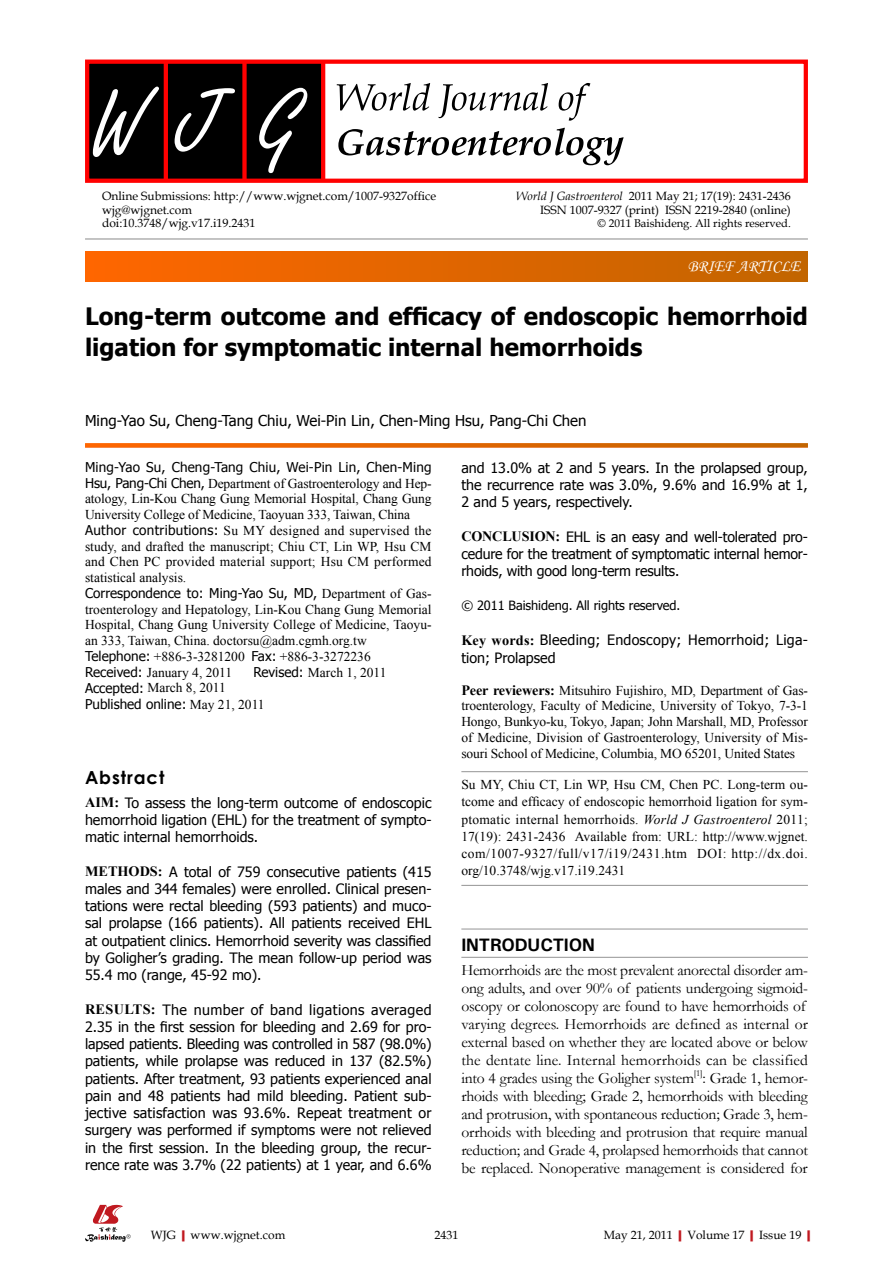
<style>
.page{position:relative;width:893px;height:1263px;background:#fff}
.page>*{position:absolute;margin:0;border:0;box-sizing:border-box;transform-origin:0 0}
.t1{font:700 24px/31.5px "Tahoma";color:#000}
.t2{font:700 18px "Univers";letter-spacing:-.01em;color:#000}
.t3{font:700 18px "Century Gothic";letter-spacing:.05em;color:#000}
.t4{font:16.5px "Monotype Corsiva";color:#fff}
.t5{font:15.75px/18px "Garamond";letter-spacing:-.015em;color:#000}
.t6{font:15px "Tahoma";color:#000}
.t7{font:14.25px/17.2px "Tahoma";color:#000;text-align:justify}
.t8{font:13.5px/15.8px "Times New Roman";color:#000}
.t9{font:13.5px "Tahoma";color:#000}
.t10{font:12.75px "Tahoma";letter-spacing:-.005em;color:#000}
.t11{font:12px/13.5px "Book Antiqua";color:#000;text-align:right}
.t12{font:11.25px "Book Antiqua";color:#000}
.t13{font:9.15px "Garamond";color:#000}
.s1{font-style:italic}
.s2{font-family:"Tahoma"}
.s3{font-family:"Times New Roman"}
.s4{font-family:"Times New Roman";font-weight:700}
.s5{font-weight:700;font-size:14.25px}
.s6{font-weight:700;color:#c01920}
</style>
<div class="page">
<div style="left:85px;top:252px;width:723px;height:29px;background:linear-gradient(to right,#f60,#c16500)"></div>
<hr style="left:85px;top:239px;width:723px;height:1px;background:#898989">
<div style="left:87px;top:61px;width:236px;height:121px;background:#000"></div>
<hr style="left:164px;top:61px;width:4px;height:121px;background:#f00">
<div style="left:242px;top:61px;width:5px;height:121px;background:#f00"></div>
<hr style="left:321px;top:61px;width:4px;height:121px;background:#f00">
<div style="left:85px;top:60px;width:723px;height:123px;border:4px solid #f00"></div>
<svg style="left:259px;top:88px;width:48px;height:85px"></svg>
<svg style="left:175px;top:88px;width:60px;height:64px"></svg>
<svg style="left:93px;top:87px;width:66px;height:70px"></svg>
<svg style="left:337px;top:83px;width:253px;height:38px"></svg>
<svg style="left:338px;top:128px;width:286px;height:37px"></svg>
<hr style="left:85px;top:444px;width:723px;height:4px;background:#ea8948">
<svg style="left:85px;top:1205px;width:46px;height:37px"></svg>
<hr style="left:461px;top:771px;width:347px;height:1px;background:#949495">
<hr style="left:461px;top:885px;width:347px;height:1px;background:#949495">
<hr style="left:461px;top:929px;width:347px;height:1px;background:#949495">
<hr style="left:461px;top:957px;width:347px;height:1px;background:#949495">
<svg style="left:85px;top:443px;width:723px;height:4px;background:#e16906"></svg>
<p class="t11" style="left:102px;top:189px;width:336px;text-align:left">Online Submissions: http://www.wjgnet.com/1007-9327office wjg@wjgnet.com<br>doi:10.3748/wjg.v17.i19.2431</p>
<p class="t11" style="left:516px;top:189px;width:276px"><span class="s1">World J Gastroenterol</span> 2011 May 21; 17(19): 2431-2436<br>ISSN 1007-9327 (print) ISSN 2219-2840 (online)</p>
<p class="t12" style="left:598px;top:215px;width:195px">© 2011 Baishideng. All rights reserved.</p>
<p class="t4" style="left:688px;top:256px;width:114px">BRIEF ARTICLE</p>
<h1 class="t1" style="left:85px;top:298px;width:724px">Long-term outcome and efficacy of endoscopic hemorrhoid ligation for symptomatic internal hemorrhoids</h1>
<p class="t6" style="left:85px;top:410px;width:503px">Ming-Yao Su, Cheng-Tang Chiu, Wei-Pin Lin, Chen-Ming Hsu, Pang-Chi Chen</p>
<p class="t9" style="left:85px;top:458px;width:348px">Ming-Yao Su, Cheng-Tang Chiu, Wei-Pin Lin, Chen-Ming</p>
<p class="t8" style="left:85px;top:475px;width:348px"><span class="s2">Hsu, Pang-Chi Chen,</span> Department of Gastroenterology and Hep&shy;atology, Lin-Kou Chang Gung Memorial Hospital, Chang Gung University College of Medicine, Taoyuan 333, Taiwan, China <span class="s2">Author contributions:</span> Su MY designed and supervised the study, and drafted the manuscript; Chiu CT, Lin WP, Hsu CM and Chen PC provided material support; Hsu CM performed statistical analysis.</p>
<p class="t9" style="left:85px;top:584px;width:348px">Correspondence to: Ming-Yao Su, MD, <span class="s3">Department of Gas-</span></p>
<p class="t8" style="left:85px;top:601px;width:348px">troenterology and Hepatology, Lin-Kou Chang Gung Memorial Hospital, Chang Gung University College of Medicine, Taoyu&shy;an 333, Taiwan, China. doctorsu@adm.cgmh.org.tw <span class="s2">Telephone:</span> +886-3-3281200 <span class="s2">Fax:</span> +886-3-3272236<br><span class="s2">Received:</span> January 4, 2011</p>
<p class="t7" style="left:461px;top:458px;width:348px">and 13.0% at 2 and 5 years. In the prolapsed group, the recurrence rate was 3.0%, 9.6% and 16.9% at 1, 2 and 5 years, respectively.</p>
<p class="t7" style="left:461px;top:527px;width:348px"><span class="s4">CONCLUSION:</span> EHL is an easy and well-tolerated pro&shy;cedure for the treatment of symptomatic internal hemor&shy;rhoids, with good long-term results.</p>
<p class="t10" style="left:461px;top:596px;width:221px">© 2011 Baishideng. All rights reserved.</p>
<p class="t7" style="left:461px;top:631px;width:348px"><span class="s4">Key words:</span> Bleeding; Endoscopy; Hemorrhoid; Liga&shy;tion; Prolapsed</p>
<p class="t8" style="left:461px;top:682px;width:348px;text-align:justify"><span class="s5">Peer reviewers:</span> Mitsuhiro Fujishiro, MD, Department of Gas&shy;troenterology, Faculty of Medicine, University of Tokyo, 7-3-1<br>Hongo, Bunkyo-ku, Tokyo, Japan; John Marshall, MD, Professor of Medicine, Division of Gastroenterology, University of Mis&shy;souri School of Medicine, Columbia, MO 65201, United States</p>
<p class="t8" style="left:461px;top:776px;width:348px;line-height:17.2px;text-align:justify">Su MY, Chiu CT, Lin WP, Hsu CM, Chen PC. Long-term ou&shy;tcome and efficacy of endoscopic hemorrhoid ligation for sym&shy;p-t-omatic internal hemorrhoids. <span class="s1">World J Gastroenterol</span> 2011; 17(19): 2431-2436 Available from: URL: http://www.wjgnet. com/1007-9327/full/v17/i19/2431.htm DOI: http://dx.doi. org/10.3748/wjg.v17.i19.2431</p>
<p class="t8" style="left:253px;top:664px;width:135px"><span class="s2">Revised:</span> March 1, 2011</p>
<p class="t8" style="left:85px;top:680px;width:142px"><span class="s2">Accepted:</span> March 8, 2011</p>
<p class="t9" style="left:85px;top:695px;width:181px">Published online: <span class="s3">May 21, 2011</span></p>
<p class="t3" style="left:85px;top:763px;width:81px">Abstract</p>
<p class="t7" style="left:85px;top:793px;width:348px"><span class="s4">AIM:</span> To assess the long-term outcome of endoscopic he-morrhoid ligation (EHL) for the treatment of sym- pto&shy;m-a-tic internal hemorrhoids.</p>
<p class="t7" style="left:85px;top:862px;width:348px"><span class="s4">METHODS:</span> A total of 759 consecutive patients (415 males and 344 females) were enrolled. Clinical presen&shy;tations were rectal bleeding (593 patients) and muco&shy;sal prolapse (166 patients). All patients received EHL at outpatient clinics. Hemorrhoid severity was classified by Goligher’s grading. The mean follow-up period was 55.4 mo (range, 45-92 mo).</p>
<p class="t7" style="left:85px;top:1000px;width:348px"><span class="s4">RESULTS:</span> The number of band ligations averaged 2.35 in the first session for bleeding and 2.69 for pro&shy;lapsed patients. Bleeding was controlled in 587 (98.0%) patients, while prolapse was reduced in 137 (82.5%) patients. After treatment, 93 patients ex-pe-r-ie-nced anal pain and 48 patients had mild bleeding. Patient sub&shy;jective satisfaction was 93.6%. Repeat tr-e-atment or surgery was performed if sym- ptoms were not relieved in the first session. In the bleeding gr-oup, the recur&shy;rence rate was 3.7% (22 patients) at 1 year, and 6.6%</p>
<p class="t2" style="left:461px;top:933px;width:135px">INTRODUCTION</p>
<p class="t5" style="left:461px;top:961px;width:348px">Hemorrhoids are the most prevalent anorectal disorder am&shy;ong adults, and over 90% of patients undergoing sigmoid&shy;oscopy or colonoscopy are found to have hemorrho-ids of varying degrees. Hemorrhoids are defined as internal or external based on whether they are located above or below the dentate line. Internal hemorrhoids can be classified into 4 grades using the Goligher syste-m</p>
<p class="t13" style="left:694px;top:1067px;width:10px">[1]</p>
<p class="t5" style="left:461px;top:1069px;width:348px;text-align:justify;text-indent:241px">: Grade 1, hemor&shy;rhoids with bleeding; Grade 2, hemorrhoids with bleeding and protrusion, with spontaneous reduction; Grade 3, hem&shy;orrhoids with bleeding and protrusion that require manual reduction; and Grade 4, prolapsed hemorrhoids that cannot be replaced. Nonoperative management is considered for</p>
<p class="t11" style="left:151px;top:1227px;width:136px">WJG<span class="s6">|</span>www.wjgnet.com</p>
<p class="t11" style="left:604px;top:1227px;width:214px">May 21, 2011<span class="s6">|</span>Volume 17<span class="s6">|</span>Issue 19<span class="s6">|</span></p>
<p class="t11" style="left:434px;top:1227px;width:25px">2431</p>
</div>
